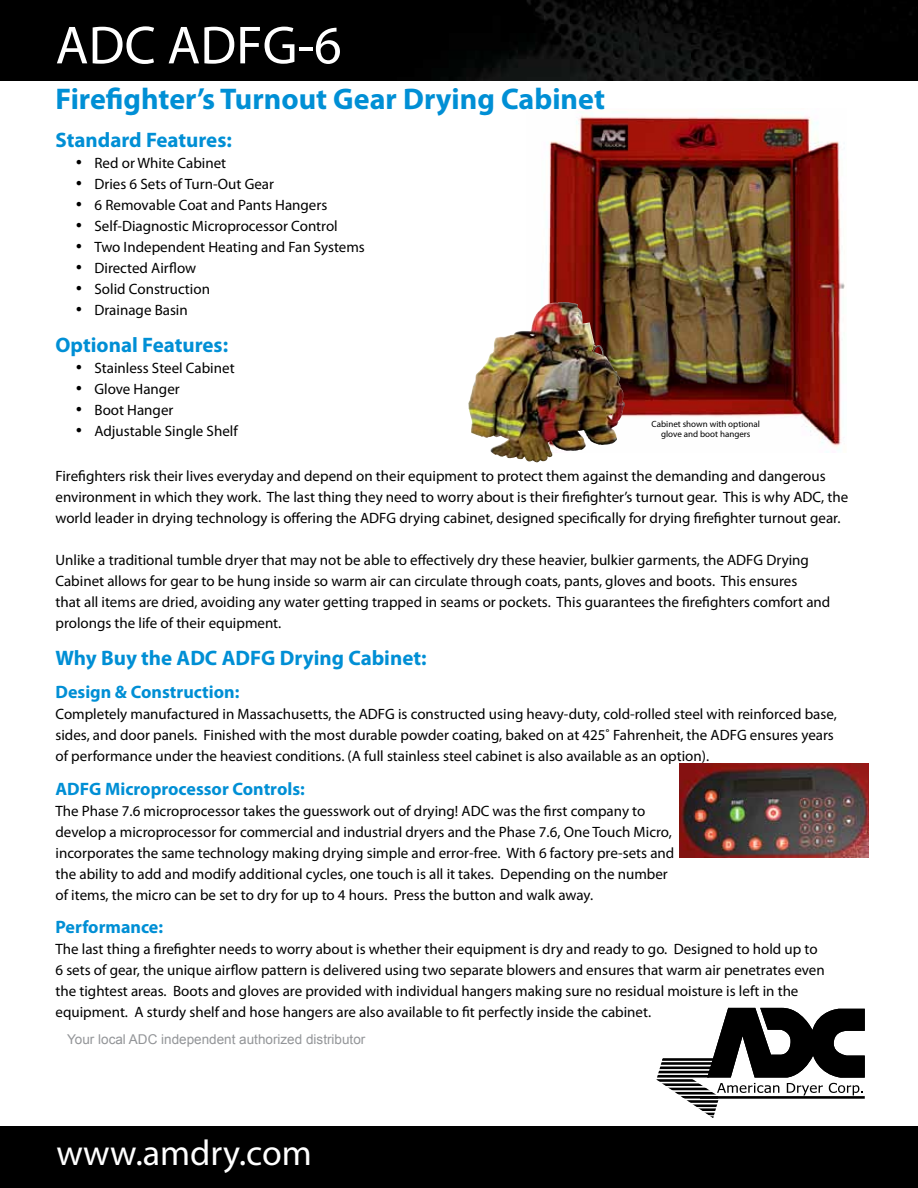
<style>
.page{position:relative;width:918px;height:1188px;background:#fff}
.page>*{position:absolute;margin:0;border:0;box-sizing:border-box;transform-origin:0 0}
.t1{font:54px "Myriad Pro";color:#fff}
.t2{font:36px "Myriad Pro";color:#fff}
.t3{font:700 30px "Myriad Pro";color:#008fd5}
.t4{font:700 21px "Myriad Pro";color:#008fd5}
.t5{font:700 18px "Myriad Pro";color:#008fd5}
.t6{font:15px/21px "Myriad Pro";color:#000}
.t7{font:13.5px "Arial";color:#939598}
.t8{font:9px/10.8px "Myriad Pro";color:#000;text-align:center}
.s1{font-family:"Times New Roman";font-size:18px}
</style>
<div class="page">
<img style="left:548px;top:113px;width:297px;height:340px">
<img style="left:468px;top:302px;width:95px;height:157px">
<img style="left:680px;top:764px;width:188px;height:93px">
<div style="left:0;top:1127px;width:918px;height:61px;background:#000"></div>
<svg style="left:656px;top:1008px;width:209px;height:110px"></svg>
<img style="left:0;top:0;width:918px;height:80px">
<h1 class="t1" style="left:56px;top:12px;width:288px">ADC ADFG-6</h1>
<h3 class="t3" style="left:56px;top:79px;width:551px">Firefighter’s Turnout Gear Drying Cabinet</h3>
<h3 class="t4" style="left:56px;top:126px;width:178px">Standard Features:</h3>
<p class="t6" style="left:76px;top:152px;width:152px"><span class="s1">•</span> Red or White Cabinet</p>
<p class="t6" style="left:76px;top:173px;width:200px"><span class="s1">•</span> Dries 6 Sets of Turn-Out Gear</p>
<p class="t6" style="left:76px;top:194px;width:253px"><span class="s1">•</span> 6 Removable Coat and Pants Hangers</p>
<p class="t6" style="left:76px;top:215px;width:264px"><span class="s1">•</span> Self-Diagnostic Microprocessor Control</p>
<p class="t6" style="left:76px;top:236px;width:291px"><span class="s1">•</span> Two Independent Heating and Fan Systems</p>
<p class="t6" style="left:76px;top:257px;width:122px"><span class="s1">•</span> Directed Airflow</p>
<p class="t6" style="left:76px;top:278px;width:136px"><span class="s1">•</span> Solid Construction</p>
<p class="t6" style="left:76px;top:299px;width:114px"><span class="s1">•</span> Drainage Basin</p>
<h3 class="t4" style="left:56px;top:331px;width:174px">Optional Features:</h3>
<p class="t6" style="left:76px;top:357px;width:160px"><span class="s1">•</span> Stainless Steel Cabinet</p>
<p class="t6" style="left:76px;top:378px;width:106px"><span class="s1">•</span> Glove Hanger</p>
<p class="t6" style="left:76px;top:399px;width:99px"><span class="s1">•</span> Boot Hanger</p>
<p class="t6" style="left:76px;top:420px;width:164px"><span class="s1">•</span> Adjustable Single Shelf</p>
<p class="t8" style="left:652px;top:418px;width:110px">Cabinet shown with optional glove and boot hangers</p>
<p class="t6" style="left:56px;top:465px;width:794px">Firefighters risk their lives everyday and depend on their equipment to protect them against the demanding and dangerous environment in which they work. The last thing they need to worry about is their firefighter’s turnout gear. This is why ADC, the world leader in drying technology is offering the ADFG drying cabinet, designed specifically for drying firefighter turnout gear.</p>
<p class="t6" style="left:56px;top:549px;width:776px">Unlike a traditional tumble dryer that may not be able to effectively dry these heavier, bulkier garments, the ADFG Drying Cabinet allows for gear to be hung inside so warm air can circulate through coats, pants, gloves and boots. This ensures<br>that all items are dried, avoiding any water getting trapped in seams or pockets. This guarantees the firefighters comfort and prolongs the life of their equipment.</p>
<h3 class="t4" style="left:56px;top:644px;width:373px">Why Buy the ADC ADFG Drying Cabinet:</h3>
<p class="t5" style="left:56px;top:681px;width:185px">Design &amp; Construction:</p>
<p class="t6" style="left:56px;top:704px;width:783px">Completely manufactured in Massachusetts, the ADFG is constructed using heavy-duty, cold-rolled steel with reinforced base, sides, and door panels. Finished with the most durable powder coating, baked on at 425˚ Fahrenheit, the ADFG ensures years of performance under the heaviest conditions. (A full stainless steel cabinet is also available as an option).</p>
<p class="t5" style="left:56px;top:777px;width:251px">ADFG Microprocessor Controls:</p>
<p class="t6" style="left:56px;top:800px;width:620px">The Phase 7.6 microprocessor takes the guesswork out of drying! ADC was the first company to develop a microprocessor for commercial and industrial dryers and the Phase 7.6, One Touch Micro, incorporates the same technology making drying simple and error-free. With 6 factory pre-sets and the ability to add and modify additional cycles, one touch is all it takes. Depending on the number of items, the micro can be set to dry for up to 4 hours. Press the button and walk away.</p>
<p class="t5" style="left:56px;top:915px;width:109px">Performance:</p>
<p class="t6" style="left:56px;top:938px;width:771px">The last thing a firefighter needs to worry about is whether their equipment is dry and ready to go. Designed to hold up to 6 sets of gear, the unique airflow pattern is delivered using two separate blowers and ensures that warm air penetrates even the tightest areas. Boots and gloves are provided with individual hangers making sure no residual moisture is left in the equipment. A sturdy shelf and hose hangers are also available to fit perfectly inside the cabinet.</p>
<p class="t7" style="left:67px;top:1030px;width:300px">Your local ADC independent authorized distributor</p>
<h2 class="t2" style="left:56px;top:1131px;width:257px">www.amdry.com</h2>
</div>
